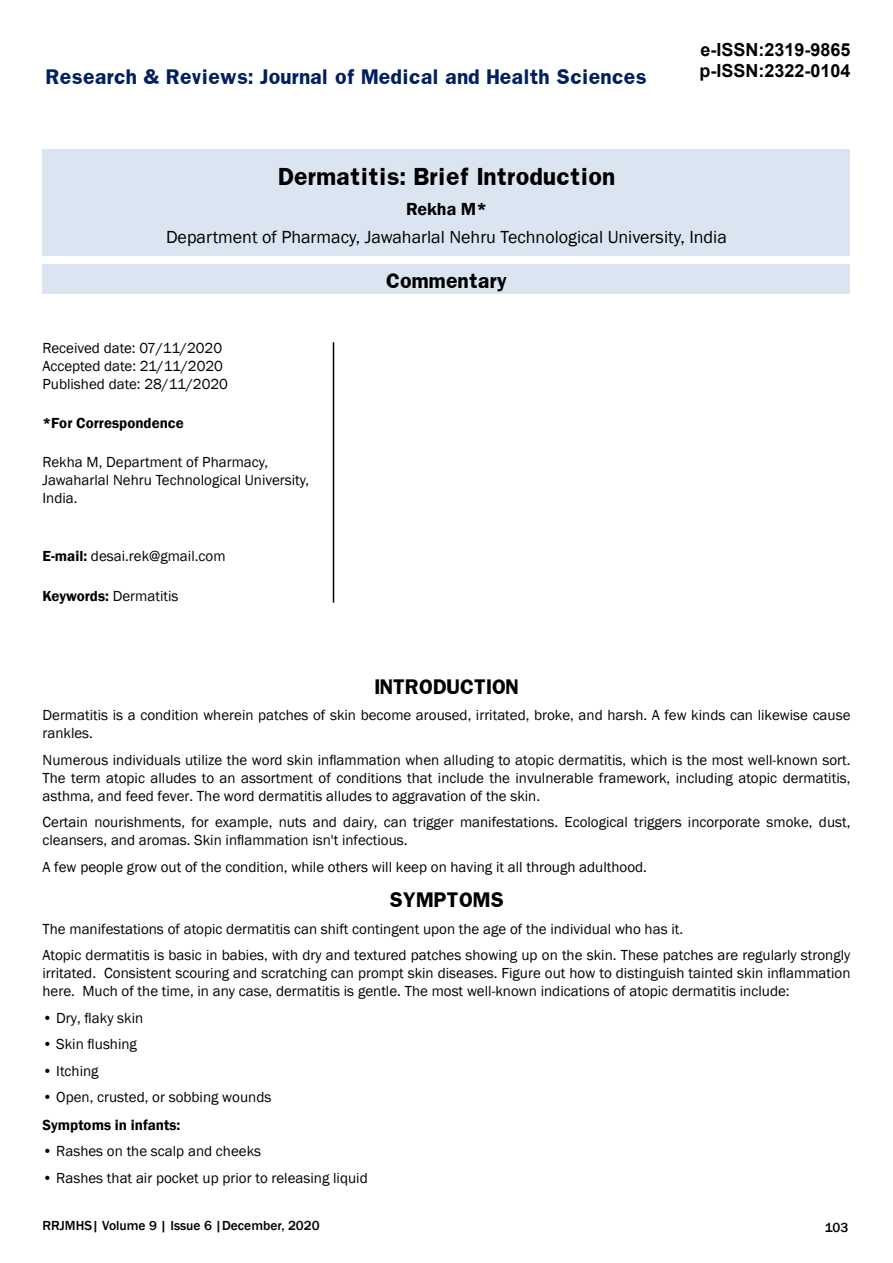
<style>
.page{position:relative;width:893px;height:1263px;background:#fff}
.page>*{position:absolute;margin:0;border:0;box-sizing:border-box;transform-origin:0 0}
.t1{font:700 21px "Franklin";color:#000}
.t2{font:18px "Franklin Gothic";color:#000}
.t3{font:700 18px "Franklin";color:#002060}
.t4{font:700 18px/21.6px "Arial";color:#000}
.t5{font:700 18px "Franklin";color:#000}
.t6{font:600 18px "Franklin Gothic";color:#000}
.t7{font:15px/18px "Franklin Gothic";color:#000}
.t8{font:600 15px "Franklin Gothic";color:#000}
.t9{font:500 13.5px "Franklin Gothic";color:#000}
.s1{font-weight:600}
</style>
<div class="page">
<div style="left:43px;top:149px;width:807px;height:106px;background:#dbe5f1"></div>
<div style="left:43px;top:264px;width:807px;height:30px;background:#dbe5f1"></div>
<hr style="left:333px;top:342px;width:1px;height:261px;background:#000">
<p class="t3" style="left:46px;top:64px;width:602px">Research &amp; Reviews: Journal of Medical and Health Sciences</p>
<p class="t4" style="left:699px;top:39px;width:153px">e-ISSN:2319-9865 p-ISSN:2322-0104</p>
<h1 class="t1" style="left:278px;top:162px;width:339px">Dermatitis: Brief Introduction</h1>
<p class="t6" style="left:406px;top:198px;width:83px">Rekha M*</p>
<p class="t2" style="left:166px;top:226px;width:562px">Department of Pharmacy, Jawaharlal Nehru Technological University, India</p>
<p class="t5" style="left:386px;top:268px;width:123px">Commentary</p>
<p class="t7" style="left:43px;top:339px;width:187px">Received date: 07/11/2020<br>Accepted date: 21/11/2020<br>Published date: 28/11/2020</p>
<p class="t8" style="left:43px;top:414px;width:143px">*For Correspondence</p>
<p class="t7" style="left:43px;top:454px;width:268px">Rekha M, Department of Pharmacy,<br>Jawaharlal Nehru Technological University,<br>India.</p>
<p class="t7" style="left:43px;top:547px;width:185px"><span class="s1">E-mail:</span> desai.rek@gmail.com</p>
<p class="t7" style="left:43px;top:587px;width:137px"><span class="s1">Keywords:</span> Dermatitis</p>
<p class="t5" style="left:374px;top:674px;width:146px">INTRODUCTION</p>
<p class="t7" style="left:43px;top:707px;width:809px">Dermatitis is a condition wherein patches of skin become aroused, irritated, broke, and harsh. A few kinds can likewise cause rankles.</p>
<p class="t7" style="left:43px;top:751px;width:809px;text-align:justify">Numerous individuals utilize the word skin inflammation when alluding to atopic dermatitis, which is the most well-known sort.<br>The term atopic alludes to an assortment of conditions that include the invulnerable framework, including atopic dermatitis, asthma, and feed fever. The word dermatitis alludes to aggravation of the skin.</p>
<p class="t7" style="left:43px;top:814px;width:809px">Certain nourishments, for example, nuts and dairy, can trigger manifestations. Ecological triggers incorporate smoke, dust, cleansers, and aromas. Skin inflammation isn't infectious.</p>
<p class="t7" style="left:43px;top:858px;width:606px">A few people grow out of the condition, while others will keep on having it all through adulthood.</p>
<p class="t5" style="left:389px;top:887px;width:116px">SYMPTOMS</p>
<p class="t7" style="left:43px;top:916px;width:809px;line-height:26.5px">The manifestations of atopic dermatitis can shift contingent upon the age of the individual who has it.<br>Atopic dermatitis is basic in babies, with dry and textured patches showing up on the skin. These patches are regularly strongly</p>
<p class="t7" style="left:43px;top:965px;width:809px">irritated. Consistent scouring and scratching can prompt skin diseases. Figure out how to distinguish tainted skin inflammation here. Much of the time, in any case, dermatitis is gentle. The most well-known indications of atopic dermatitis include:</p>
<p class="t7" style="left:43px;top:1009px;width:102px">• Dry, flaky skin</p>
<p class="t7" style="left:43px;top:1036px;width:96px">• Skin flushing</p>
<p class="t7" style="left:43px;top:1062px;width:58px">• Itching</p>
<p class="t7" style="left:43px;top:1089px;width:230px">• Open, crusted, or sobbing wounds</p>
<p class="t8" style="left:43px;top:1115px;width:139px">Symptoms in infants:</p>
<p class="t7" style="left:43px;top:1142px;width:220px">• Rashes on the scalp and cheeks</p>
<p class="t7" style="left:43px;top:1169px;width:327px">• Rashes that air pocket up prior to releasing liquid</p>
<p class="t9" style="left:43px;top:1217px;width:279px">RRJMHS| Volume 9 | Issue 6 |December, 2020</p>
<p class="t9" style="left:825px;top:1219px;width:25px">103</p>
</div>
